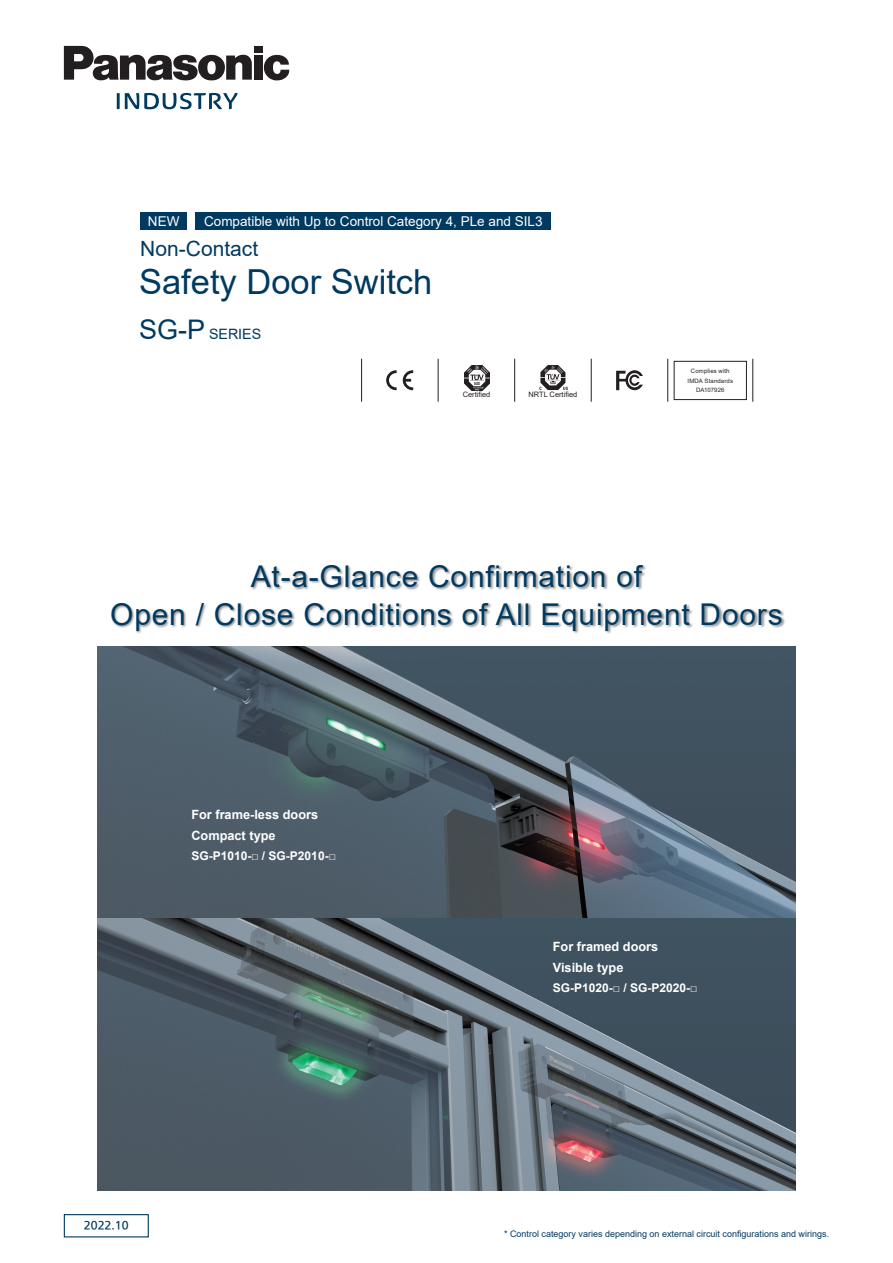
<style>
.page{position:relative;width:893px;height:1263px;background:#fff}
.page>*{position:absolute;margin:0;border:0;box-sizing:border-box;transform-origin:0 0}
.t1{font:34.5px "Arial";color:#003a61}
.t2{font:30px/37.5px "Arial";letter-spacing:.025em;color:#003a61;text-align:center}
.t3{font:21px "Arial";color:#003a61}
.t4{font:14.25px "Arial";color:#003a61}
.t5{font:13.5px "Arial";color:#fff}
.t6{font:700 12.75px/21px "Arial";color:#fff}
.t7{font:700 12px "Arial";color:#fff}
.t8{font:10.5px "PUD Go Dp M";color:#003a61}
.t9{font:9px "Arial";color:#003a61}
.t10{font:7.35px "Arial";color:#231f20}
.t11{font:6px/9.8px "Arial";letter-spacing:.02em;color:#231f20;text-align:center}
.s1{font-size:27px}
</style>
<div class="page">
<img style="left:98px;top:646px;width:697px;height:545px">
<div style="left:111px;top:565px;width:674px;height:69px;background:#231f20;opacity:.5"></div>
<svg style="left:264px;top:55px;width:25px;height:26px"></svg>
<div style="left:254px;top:46px;width:9px;height:6px;background:#231f20"></div>
<div style="left:254px;top:56px;width:9px;height:24px;background:#231f20"></div>
<svg style="left:64px;top:46px;width:188px;height:35px"></svg>
<svg style="left:117px;top:93px;width:121px;height:16px"></svg>
<div style="left:64px;top:1214px;width:85px;height:23px;border:1px solid #003a61"></div>
<div style="left:196px;top:213px;width:355px;height:17px;background:#003a61"></div>
<div style="left:140px;top:213px;width:47px;height:17px;background:#003a61"></div>
<hr style="left:514px;top:359px;width:1px;height:43px;background:#231f20">
<hr style="left:591px;top:359px;width:1px;height:43px;background:#231f20">
<hr style="left:667px;top:359px;width:1px;height:43px;background:#231f20">
<hr style="left:752px;top:359px;width:1px;height:43px;background:#231f20">
<hr style="left:438px;top:359px;width:1px;height:43px;background:#231f20">
<svg style="left:386px;top:370px;width:11px;height:20px"></svg>
<svg style="left:403px;top:370px;width:10px;height:20px"></svg>
<hr style="left:361px;top:359px;width:1px;height:43px;background:#231f20">
<svg style="left:616px;top:370px;width:27px;height:20px"></svg>
<div style="left:674px;top:361px;width:73px;height:39px;border:1px solid #231f20"></div>
<svg style="left:539px;top:365px;width:29px;height:25px"></svg>
<img style="left:464px;top:365px;width:25px;height:25px">
<h3 class="t5" style="left:148px;top:212px;width:33px">NEW</h3>
<h3 class="t5" style="left:204px;top:212px;width:340px">Compatible with Up to Control Category 4, PLe and SIL3</h3>
<h3 class="t3" style="left:140px;top:234px;width:119px">Non-Contact</h3>
<h1 class="t1" style="left:139px;top:258px;width:295px">Safety Door Switch</h1>
<h3 class="t4" style="left:139px;top:324px;width:124px"><span class="s1">SG-P</span> SERIES</h3>
<p class="t10" style="left:463px;top:390px;width:29px">Certified</p>
<p class="t10" style="left:529px;top:390px;width:50px">NRTL Certified</p>
<p class="t11" style="left:688px;top:366px;width:47px">Complies with<br>IMDA Standards<br>DA107926</p>
<h2 class="t2" style="left:110px;top:558px;width:674px">At-a-Glance Confirmation of<br>Open / Close Conditions of All Equipment Doors</h2>
<h3 class="t6" style="left:191px;top:804px;width:128px">For frame-less doors<br>Compact type</h3>
<h3 class="t7" style="left:191px;top:847px;width:146px">SG-P1010-□ / SG-P2010-□</h3>
<p class="t8" style="left:84px;top:1217px;width:46px">2022.10</p>
<h3 class="t6" style="left:553px;top:936px;width:107px">For framed doors<br>Visible type</h3>
<h3 class="t7" style="left:553px;top:979px;width:146px">SG-P1020-□ / SG-P2020-□</h3>
<p class="t9" style="left:504px;top:1227px;width:327px">* Control category varies depending on external circuit configurations and wirings.</p>
</div>
